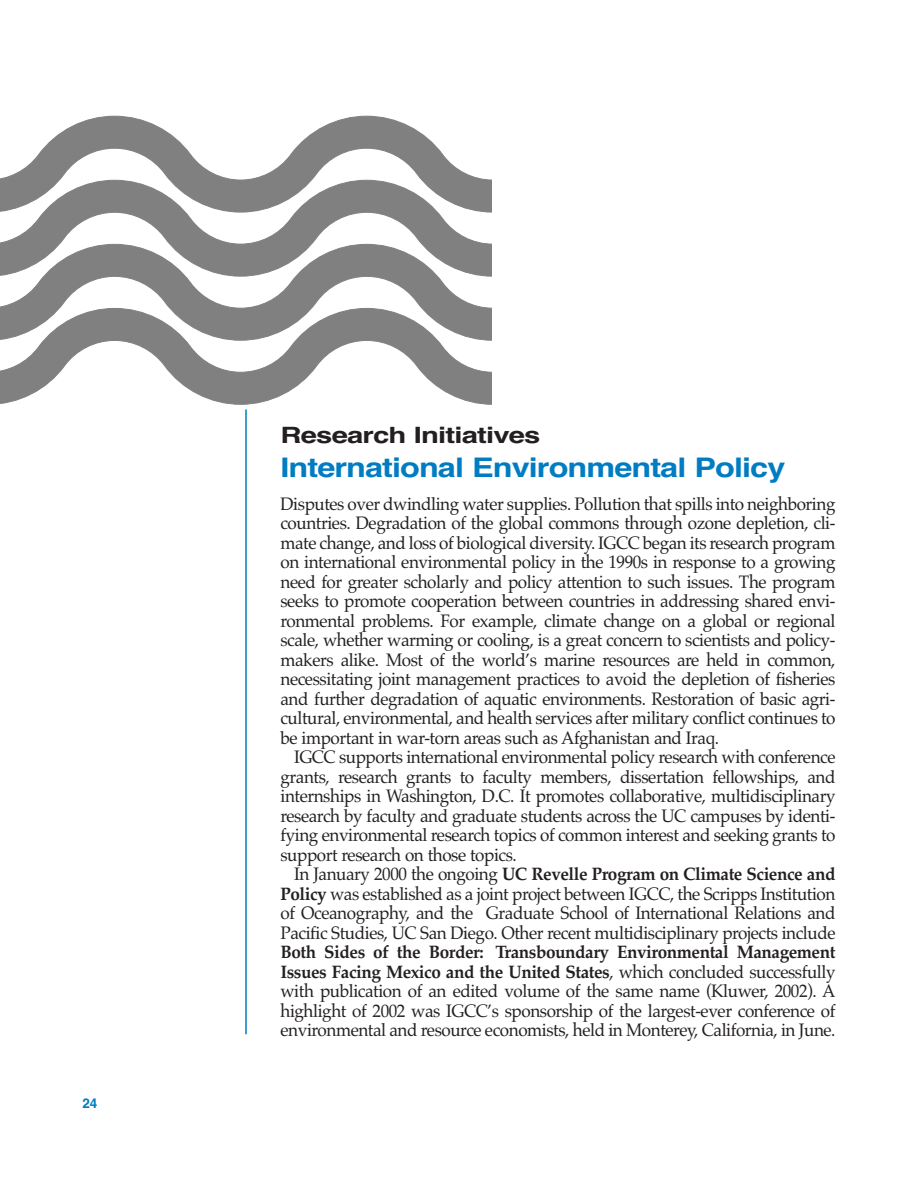
<style>
.page{position:relative;width:918px;height:1188px;background:#fff}
.page>*{position:absolute;margin:0;border:0;box-sizing:border-box;transform-origin:0 0}
.t1{font:700 27px "Helvetica";letter-spacing:-.03em;color:#007cc2;scale:1.2 1}
.t2{font:700 22.5px "Helvetica";letter-spacing:-.03em;color:#231f20;scale:1.3 1}
.t3{font:18px/19.5px "Palatino";letter-spacing:-.025em;color:#231f20;text-align:justify;scale:.95 1}
.t4{font:700 13.5px "Helvetica";color:#007cc2}
.s1{font-weight:700}
</style>
<div class="page">
<svg style="left:0;top:116px;width:492px;height:64px"></svg>
<svg style="left:0;top:180px;width:492px;height:64px"></svg>
<svg style="left:0;top:244px;width:492px;height:64px"></svg>
<svg style="left:0;top:308px;width:492px;height:97px"></svg>
<hr style="left:245px;top:410px;width:2px;height:624px;background:#007cc2">
<p class="t4" style="left:82px;top:1099px;width:17px">24</p>
<p class="t2" style="left:280px;top:427px;width:201px">Research Initiatives</p>
<h1 class="t1" style="left:280px;top:458px;width:422px">International Environmental Policy</h1>
<p class="t3" style="left:280px;top:496px;width:586px">Disputes over dwindling water supplies. Pollution that spills into neighboring countries. Degradation of the global commons through ozone depletion, cli&shy;mate change, and loss of biological diversity. IGCC began its research program on international environmental policy in the 1990s in response to a growing need for greater scholarly and policy attention to such issues. The program seeks to promote cooperation between countries in addressing shared envi&shy;ronmental problems. For example, climate change on a global or regional scale, whether warming or cooling, is a great concern to scientists and policy&shy;makers alike. Most of the world’s marine resources are held in common, necessitating joint management practices to avoid the depletion of fisheries and further degradation of aquatic environments. Restoration of basic agri&shy;cultural, environmental, and health services after military conflict continues to be important in war-torn areas such as Afghanistan and Iraq.</p>
<p class="t3" style="left:280px;top:749px;width:586px;text-indent:14px">IGCC supports international environmental policy research with conference grants, research grants to faculty members, dissertation fellowships, and internships in Washington, D.C. It promotes collaborative, multidisciplinary research by faculty and graduate students across the UC campuses by identi&shy;fying environmental research topics of common interest and seeking grants to support research on those topics.</p>
<p class="t3" style="left:280px;top:866px;width:586px;text-indent:14px">In January 2000 the ongoing <span class="s1">UC Revelle Program on Climate Science and Policy</span> was established as a joint project between IGCC, the Scripps Institution of Oceanography, and the Graduate School of International Relations and Pacific Studies, UC San Diego. Other recent multidisciplinary projects include</p>
<p class="t3" style="left:280px;top:944px;width:586px"><span class="s1">Both Sides of the Border: Transboundary Environmental Management Issues Facing Mexico and the United States</span>, which concluded successfully with publication of an edited volume of the same name (Kluwer, 2002). A highlight of 2002 was IGCC’s sponsorship of the largest-ever conference of environmental and resource economists, held in Monterey, California, in June.</p>
</div>
